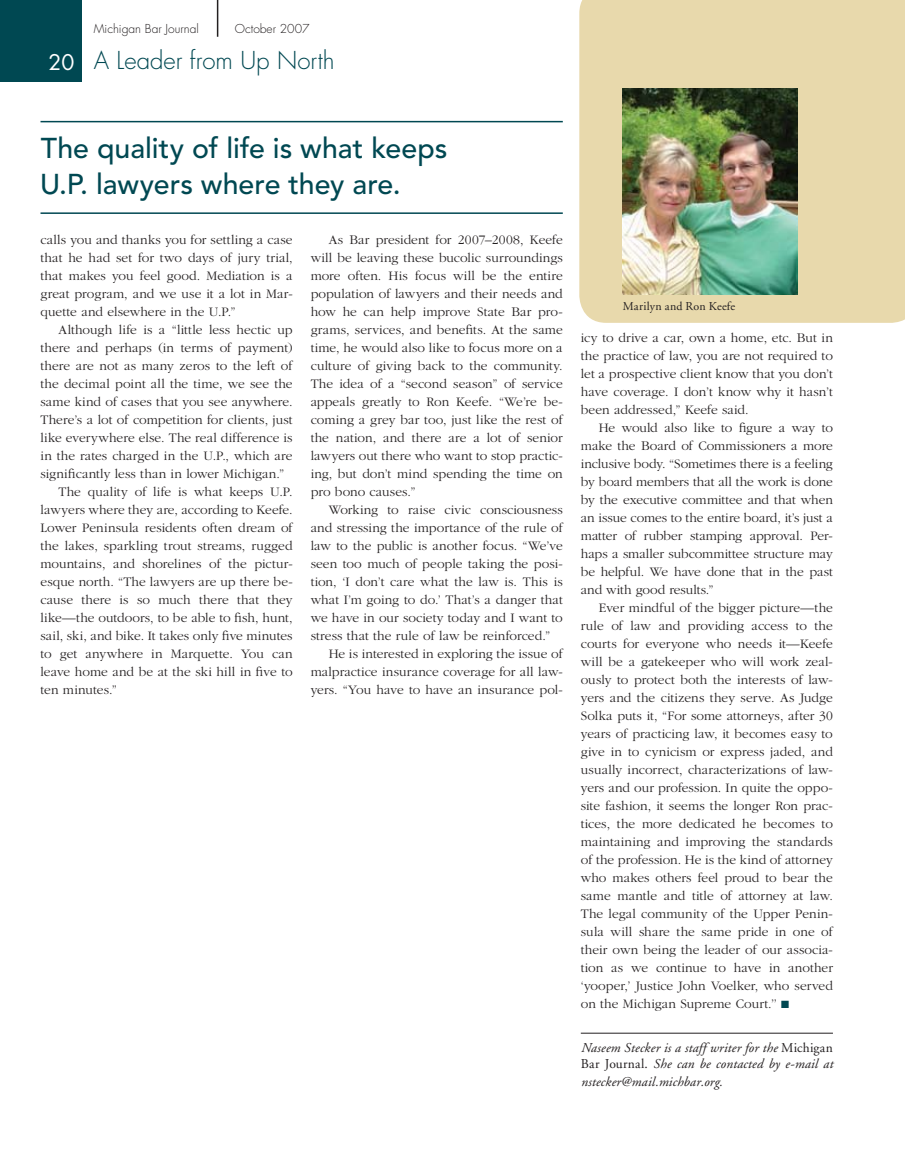
<style>
.page{position:relative;width:905px;height:1175px;background:#fff}
.page>*{position:absolute;margin:0;border:0;box-sizing:border-box;transform-origin:0 0}
.t1{font:500 28.5px/36px "Avenir";color:#004852}
.t2{font:300 24px "Futura";color:#004852}
.t3{font:300 13.5px/18px "Garamond";letter-spacing:.005em;color:#231f20;text-align:justify}
.t4{font:italic 13.5px/16.5px "Adobe Garamond";letter-spacing:.01em;color:#231f20}
.t5{font:300 12px "Futura";color:#231f20}
.t6{font:12px "Adobe Garamond";letter-spacing:.02em;color:#231f20}
.s1{font-weight:400;font-size:21px;color:#fff}
.s2{color:#004852}
.s3{font-style:normal}
</style>
<div class="page">
<div style="left:0;top:0;width:82px;height:82px;background:#004852"></div>
<hr style="left:217px;top:0;width:1px;height:37px;background:#231f20">
<div style="left:579px;top:0;width:325px;height:323px;background:#e8d9ac"></div>
<hr style="left:580px;top:1032px;width:252px;height:1px;background:#231f20">
<img style="left:622px;top:88px;width:175px;height:206px">
<hr style="left:40px;top:121px;width:522px;height:1px;background:#004852">
<hr style="left:40px;top:212px;width:522px;height:2px;background:#004852">
<p class="t5" style="left:94px;top:21px;width:106px">Michigan Bar Journal</p>
<p class="t5" style="left:235px;top:21px;width:76px">October 2007</p>
<h2 class="t2" style="left:49px;top:45px;width:287px"><span class="s1">20</span> A Leader from Up North</h2>
<h1 class="t1" style="left:40px;top:131px;width:409px">The quality of life is what keeps<br>U.P. lawyers where they are.</h1>
<p class="t3" style="left:40px;top:231px;width:254px">calls you and thanks you for settling a case that he had set for two days of jury trial, that makes you feel good. Mediation is a great program, and we use it a lot in Mar&shy;quette and elsewhere in the U.P.”</p>
<p class="t3" style="left:58px;top:321px;width:235px">Although life is a “little less hectic up</p>
<p class="t3" style="left:40px;top:339px;width:253px">there and perhaps (in terms of payment)</p>
<p class="t3" style="left:40px;top:357px;width:253px">there are not as many zeros to the left of</p>
<p class="t3" style="left:40px;top:375px;width:254px">the decimal point all the time, we see the</p>
<p class="t3" style="left:40px;top:393px;width:254px">same kind of cases that you see anywhere.</p>
<p class="t3" style="left:40px;top:411px;width:254px">There’s a lot of competition for clients, just</p>
<p class="t3" style="left:40px;top:429px;width:253px">like everywhere else. The real difference is</p>
<p class="t3" style="left:40px;top:447px;width:254px">in the rates charged in the U.P., which are</p>
<p class="t3" style="left:40px;top:465px;width:245px">significantly less than in lower Michigan.”</p>
<p class="t3" style="left:58px;top:483px;width:235px">The quality of life is what keeps U.P.</p>
<p class="t3" style="left:40px;top:501px;width:253px">lawyers where they are, according to Keefe.</p>
<p class="t3" style="left:40px;top:519px;width:254px">Lower Peninsula residents often dream of</p>
<p class="t3" style="left:40px;top:537px;width:254px">the lakes, sparkling trout streams, rugged</p>
<p class="t3" style="left:40px;top:555px;width:254px">mountains, and shorelines of the pictur-</p>
<p class="t3" style="left:40px;top:573px;width:254px">esque north. “The lawyers are up there be-</p>
<p class="t3" style="left:40px;top:591px;width:253px">cause there is so much there that they</p>
<p class="t3" style="left:40px;top:609px;width:253px">like—the outdoors, to be able to fish, hunt,</p>
<p class="t3" style="left:40px;top:627px;width:254px">sail, ski, and bike. It takes only five minutes</p>
<p class="t3" style="left:40px;top:645px;width:254px">to get anywhere in Marquette. You can</p>
<p class="t3" style="left:40px;top:663px;width:254px">leave home and be at the ski hill in five to</p>
<p class="t3" style="left:40px;top:681px;width:78px">ten minutes.”</p>
<p class="t3" style="left:310px;top:231px;width:254px;text-indent:18px">As Bar president for 2007–2008, Keefe will be leaving these bucolic surroundings more often. His focus will be the entire population of lawyers and their needs and how he can help improve State Bar pro&shy;grams, services, and benefits. At the same time, he would also like to focus more on a culture of giving back to the community.<br>The idea of a “second season” of service appeals greatly to Ron Keefe. “We’re be&shy;coming a grey bar too, just like the rest of the nation, and there are a lot of senior lawyers out there who want to stop practic&shy;ing, but don’t mind spending the time on pro bono causes.”</p>
<p class="t3" style="left:328px;top:501px;width:235px">Working to raise civic consciousness</p>
<p class="t3" style="left:310px;top:519px;width:254px">and stressing the importance of the rule of</p>
<p class="t3" style="left:310px;top:537px;width:253px">law to the public is another focus. “We’ve</p>
<p class="t3" style="left:310px;top:555px;width:254px">seen too much of people taking the posi-</p>
<p class="t3" style="left:310px;top:573px;width:254px">tion, ‘I don’t care what the law is. This is</p>
<p class="t3" style="left:310px;top:591px;width:253px">what I’m going to do.’ That’s a danger that</p>
<p class="t3" style="left:310px;top:609px;width:253px">we have in our society today and I want to</p>
<p class="t3" style="left:310px;top:627px;width:241px">stress that the rule of law be reinforced.”</p>
<p class="t3" style="left:328px;top:645px;width:235px">He is interested in exploring the issue of</p>
<p class="t3" style="left:310px;top:663px;width:254px">malpractice insurance coverage for all law-</p>
<p class="t3" style="left:310px;top:681px;width:254px">yers. “You have to have an insurance pol-</p>
<p class="t6" style="left:622px;top:300px;width:114px">Marilyn and Ron Keefe</p>
<p class="t3" style="left:580px;top:329px;width:253px">icy to drive a car, own a home, etc. But in the practice of law, you are not required to let a prospective client know that you don’t have coverage. I don’t know why it hasn’t been addressed,” Keefe said.</p>
<p class="t3" style="left:580px;top:419px;width:254px;text-indent:18px">He would also like to figure a way to make the Board of Commissioners a more inclusive body. “Sometimes there is a feeling by board members that all the work is done by the executive committee and that when an issue comes to the entire board, it’s just a matter of rubber stamping approval. Per&shy;haps a smaller subcommittee structure may be helpful. We have done that in the past and with good results.”</p>
<p class="t3" style="left:580px;top:599px;width:254px;text-indent:18px">Ever mindful of the bigger picture—the rule of law and providing access to the courts for everyone who needs it—Keefe will be a gatekeeper who will work zeal&shy;ously to protect both the interests of law&shy;yers and the citizens they serve. As Judge Solka puts it, “For some attorneys, after 30 years of practicing law, it becomes easy to give in to cynicism or express jaded, and usually incorrect, characterizations of law&shy;yers and our profession. In quite the oppo&shy;site fashion, it seems the longer Ron prac&shy;tices, the more dedicated he becomes to maintaining and improving the standards of the profession. He is the kind of attorney who makes others feel proud to bear the same mantle and title of attorney at law.<br>The legal community of the Upper Penin&shy;sula will share the same pride in one of their own being the leader of our associa&shy;tion as we continue to have in another ‘yooper,’ Justice John Voelker, who served on the Michigan Supreme Court.’’ <span class="s2">■</span></p>
<p class="t4" style="left:580px;top:1039px;width:254px">Naseem Stecker is a staff writer for the <span class="s3">Michigan<br>Bar Journal.</span> She can be contacted by e-mail at</p>
<p class="t4" style="left:580px;top:1074px;width:143px">nstecker@mail.michbar.org.</p>
</div>
